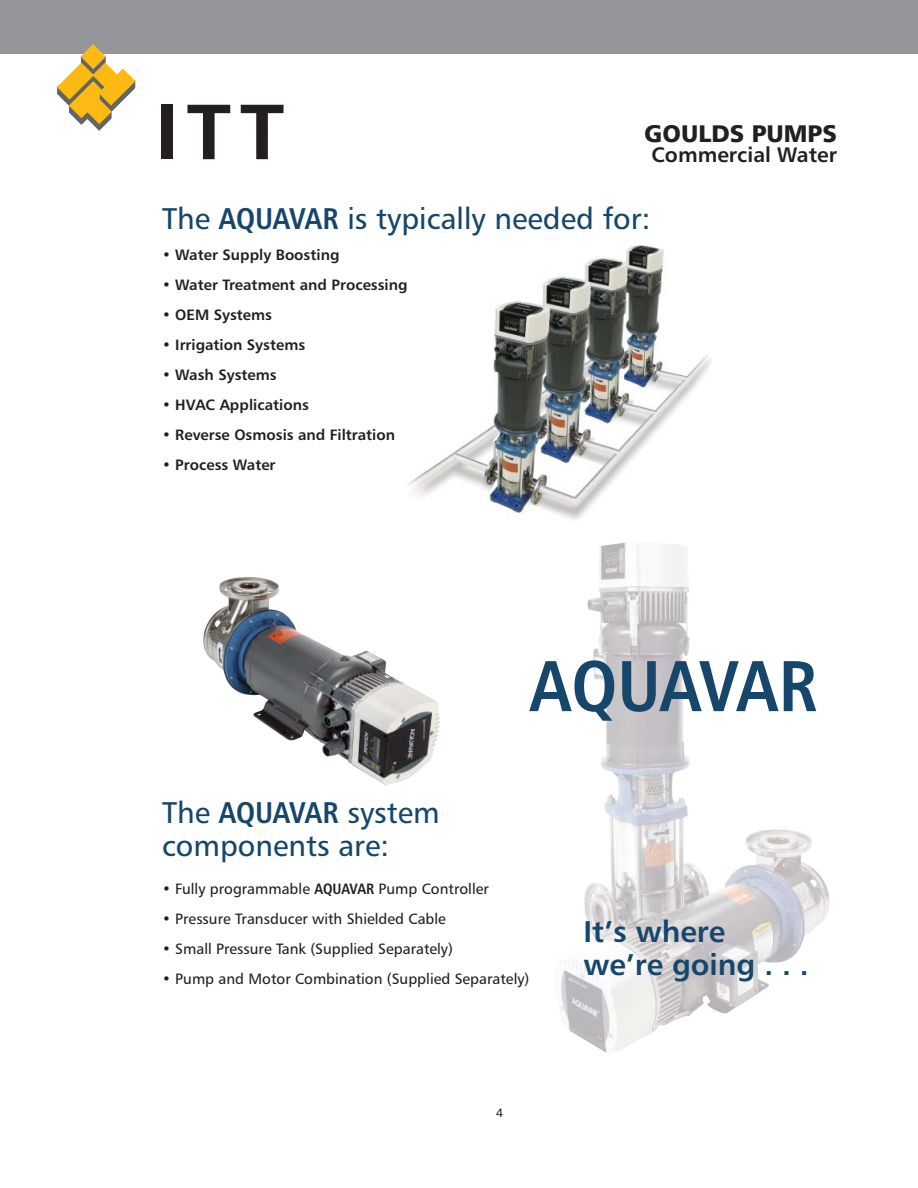
<style>
.page{position:relative;width:918px;height:1188px;background:#fff}
.page>*{position:absolute;margin:0;border:0;box-sizing:border-box;transform-origin:0 0}
.t1{font:78.45px "Humanist 777 BT Bold B";color:#231f20;scale:1.08 1}
.t2{font:72px "Humanist 777 BT Bold Condensed B";letter-spacing:-.01em;color:#16466a}
.t3{font:30px/33px "Humanist 777 BT Roman B";color:#16466a}
.t4{font:30px/33px "Humanist 777 BT Bold B";color:#16466a}
.t5{font:24px "Humanist 777 BT Black B";color:#231f20}
.t6{font:21px "Humanist 777 BT Bold B";color:#231f20}
.t7{font:15px "Humanist 777 BT Roman B";color:#231f20}
.t8{font:15px "Humanist 777 BT Bold B";color:#231f20}
.t9{font:12px "Humanist 777 BT Roman B";color:#231f20}
.s1{font-family:"Humanist 777 BT Bold Condensed B"}
.s2{font-family:"Humanist 777 BT Bold B"}
</style>
<div class="page">
<div style="left:0;top:0;width:918px;height:54px;background:#939598"></div>
<svg style="left:57px;top:44px;width:78px;height:86px"></svg>
<img style="left:560px;top:542px;width:270px;height:511px">
<img style="left:409px;top:245px;width:302px;height:275px">
<img style="left:203px;top:577px;width:237px;height:209px">
<h1 class="t1" style="left:155px;top:98px;width:121px">ITT</h1>
<h3 class="t5" style="left:644px;top:124px;width:194px">GOULDS PUMPS</h3>
<h3 class="t6" style="left:651px;top:146px;width:187px">Commercial Water</h3>
<h3 class="t3" style="left:162px;top:203px;width:490px">The <span class="s1">AQUAVAR</span> is typically needed for:</h3>
<p class="t8" style="left:162px;top:249px;width:179px">• Water Supply Boosting</p>
<p class="t8" style="left:162px;top:279px;width:247px">• Water Treatment and Processing</p>
<p class="t8" style="left:162px;top:309px;width:112px">• OEM Systems</p>
<p class="t8" style="left:162px;top:339px;width:145px">• Irrigation Systems</p>
<p class="t8" style="left:162px;top:369px;width:116px">• Wash Systems</p>
<p class="t8" style="left:162px;top:399px;width:148px">• HVAC Applications</p>
<p class="t8" style="left:162px;top:429px;width:235px">• Reverse Osmosis and Filtration</p>
<p class="t8" style="left:162px;top:459px;width:115px">• Process Water</p>
<h2 class="t2" style="left:530px;top:655px;width:289px">AQUAVAR</h2>
<h3 class="t3" style="left:162px;top:797px;width:279px">The <span class="s1">AQUAVAR</span> system components are:</h3>
<p class="t7" style="left:162px;top:883px;width:328px"><span class="s2">•</span> Fully programmable <span class="s1">AQUAVAR</span> Pump Controller</p>
<p class="t7" style="left:162px;top:913px;width:286px"><span class="s2">•</span> Pressure Transducer with Shielded Cable</p>
<p class="t7" style="left:162px;top:943px;width:292px"><span class="s2">•</span> Small Pressure Tank (Supplied Separately)</p>
<p class="t7" style="left:162px;top:973px;width:369px"><span class="s2">•</span> Pump and Motor Combination (Supplied Separately)</p>
<p class="t9" style="left:496px;top:1107px;width:8px">4</p>
<h3 class="t4" style="left:584px;top:917px;width:227px">It’s where we’re going . . .</h3>
</div>
